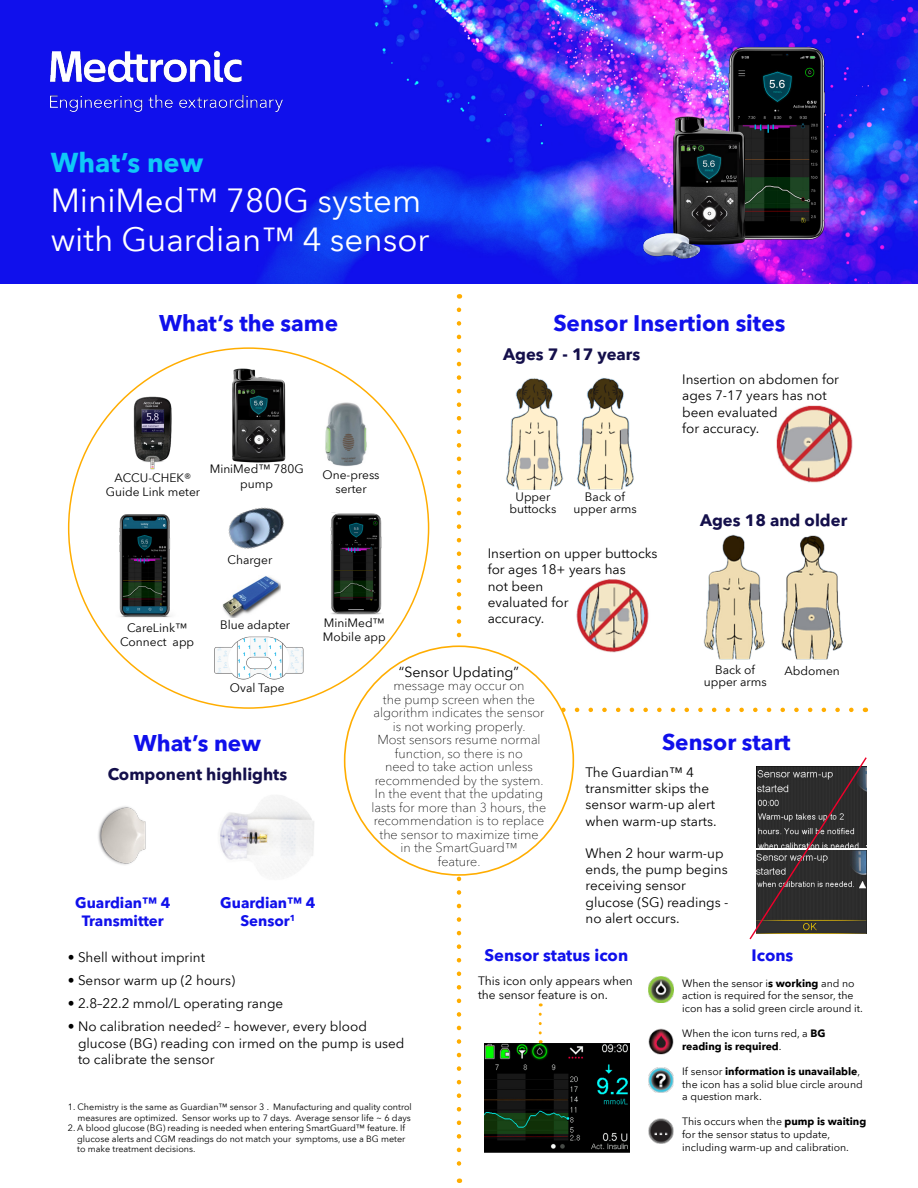
<style>
.page{position:relative;width:918px;height:1188px;background:#fff}
.page>*{position:absolute;margin:0;border:0;box-sizing:border-box;transform-origin:0 0}
.t1{font:33px "Avenir Next World";color:#fff}
.t2{font:700 27px "Avenir Next World";color:#0fc9f7}
.t3{font:700 22.5px "Avenir Next World";color:#1010eb}
.t4{font:700 16.5px "Avenir Next World";color:#140f4b}
.t5{font:700 16.5px "Avenir Next World";color:#1010eb}
.t6{font:700 15px/18px "Avenir Next World";color:#1010eb;text-align:center}
.t7{font:14.25px "Avenir Next World";color:#000}
.t8{font:13.5px/16.2px "Avenir Next World";color:#000}
.t9{font:100 12.75px/13.5px "Avenir Next World";color:#000;text-align:center}
.t10{font:12px/14.4px "Avenir Next World";color:#000;text-align:center}
.t11{font:10.5px/12.6px "Avenir Next World";color:#000}
.t12{font:9px/10.5px "Avenir Next World";color:#000;text-align:right}
.s1{font-weight:700}
</style>
<div class="page">
<img style="left:0;top:0;width:918px;height:283px">
<svg style="left:457px;top:310px;width:4px;height:873px"></svg>
<svg style="left:561px;top:708px;width:290px;height:4px"></svg>
<img style="left:643px;top:44px;width:190px;height:229px">
<img style="left:51px;top:51px;width:231px;height:61px">
<img style="left:98px;top:806px;width:48px;height:59px">
<img style="left:220px;top:797px;width:94px;height:77px">
<img style="left:506px;top:377px;width:128px;height:112px">
<img style="left:776px;top:406px;width:77px;height:77px">
<img style="left:576px;top:580px;width:73px;height:72px">
<div style="left:345px;top:646px;width:228px;height:229px;background:#fff;border-radius:50%"></div>
<img style="left:648px;top:1067px;width:26px;height:26px">
<img style="left:648px;top:1029px;width:26px;height:25px">
<img style="left:648px;top:977px;width:26px;height:25px">
<img style="left:648px;top:1118px;width:26px;height:26px">
<img style="left:330px;top:513px;width:52px;height:102px">
<img style="left:223px;top:576px;width:58px;height:42px">
<img style="left:119px;top:514px;width:52px;height:104px">
<img style="left:118px;top:377px;width:54px;height:93px">
<img style="left:228px;top:507px;width:56px;height:42px">
<img style="left:325px;top:399px;width:52px;height:67px">
<img style="left:214px;top:636px;width:90px;height:44px">
<img style="left:232px;top:368px;width:54px;height:95px">
<img style="left:703px;top:534px;width:140px;height:126px">
<svg style="left:749px;top:757px;width:118px;height:183px;background:#5a5656"></svg>
<img style="left:485px;top:1044px;width:144px;height:108px">
<svg style="left:539px;top:1014px;width:3px;height:29px"></svg>
<p class="t2" style="left:51px;top:147px;width:154px">What’s new</p>
<p class="t1" style="left:51px;top:174px;width:372px">MiniMed™ 780G system</p>
<p class="t1" style="left:51px;top:213px;width:380px">with Guardian™ 4 sensor</p>
<p class="t3" style="left:159px;top:311px;width:181px">What’s the same</p>
<p class="t3" style="left:553px;top:311px;width:234px">Sensor Insertion sites</p>
<p class="t10" style="left:106px;top:471px;width:96px">ACCU-CHEK®<br>Guide Link meter</p>
<p class="t10" style="left:210px;top:462px;width:95px">MiniMed™ 780G pump</p>
<p class="t10" style="left:323px;top:467px;width:59px">One-press serter</p>
<p class="t4" style="left:503px;top:345px;width:139px">Ages 7 - 17 years</p>
<p class="t10" style="left:510px;top:491px;width:48px;line-height:12px">Upper buttocks</p>
<p class="t10" style="left:574px;top:491px;width:65px;line-height:12px">Back of upper arms</p>
<p class="t8" style="left:682px;top:372px;width:158px">Insertion on abdomen for ages 7-17 years has not</p>
<p class="t8" style="left:682px;top:404px;width:97px">been evaluated</p>
<p class="t8" style="left:682px;top:420px;width:79px">for accuracy.</p>
<p class="t4" style="left:700px;top:511px;width:149px">Ages 18 and older</p>
<p class="t8" style="left:488px;top:545px;width:171px">Insertion on upper buttocks for ages 18+ years has<br>not been<br>evaluated for<br>accuracy.</p>
<p class="t7" style="left:399px;top:660px;width:122px">“Sensor Updating”</p>
<p class="t9" style="left:372px;top:679px;width:176px">message may occur on<br>the pump screen when the algorithm indicates the sensor is not working properly.<br>Most sensors resume normal function, so there is no<br>need to take action unless recommended by the system.<br>In the event that the updating lasts for more than 3 hours, the recommendation is to replace the sensor to maximize time<br>in the SmartGuard™<br>feature.</p>
<p class="t10" style="left:227px;top:552px;width:46px">Charger</p>
<p class="t10" style="left:323px;top:616px;width:65px;text-align:left">MiniMed™<br>Mobile app</p>
<p class="t10" style="left:220px;top:617px;width:72px">Blue adapter</p>
<p class="t10" style="left:120px;top:621px;width:76px">CareLink™<br>Connect app</p>
<p class="t10" style="left:715px;top:663px;width:42px">Back of</p>
<p class="t10" style="left:784px;top:664px;width:57px">Abdomen</p>
<p class="t10" style="left:704px;top:675px;width:65px">upper arms</p>
<p class="t10" style="left:230px;top:681px;width:56px">Oval Tape</p>
<p class="t3" style="left:134px;top:730px;width:129px">What’s new</p>
<p class="t3" style="left:662px;top:729px;width:130px">Sensor start</p>
<p class="t4" style="left:108px;top:764px;width:181px">Component highlights</p>
<p class="t8" style="left:586px;top:764px;width:133px">The Guardian™ 4 transmitter skips the sensor warm-up alert when warm-up starts.</p>
<p class="t8" style="left:586px;top:845px;width:144px">When 2 hour warm-up ends, the pump begins receiving sensor glucose (SG) readings - no alert occurs.</p>
<p class="t6" style="left:75px;top:894px;width:97px">Guardian™ 4<br>Transmitter</p>
<p class="t6" style="left:220px;top:894px;width:97px">Guardian™ 4<br>Sensor<sup>1</sup></p>
<p class="t8" style="left:68px;top:950px;width:139px">• Shell without imprint</p>
<p class="t8" style="left:68px;top:973px;width:169px">• Sensor warm up (2 hours)</p>
<p class="t8" style="left:68px;top:996px;width:217px">• 2.8–22.2 mmol/L operating range</p>
<p class="t8" style="left:78px;top:1019px;width:328px;text-indent:-10px">• No calibration needed<sup>2</sup> – however, every blood glucose (BG) reading con irmed on the pump is used to calibrate the sensor</p>
<p class="t12" style="left:68px;top:1102px;width:345px">1. Chemistry is the same as Guardian™ sensor 3 . Manufacturing and quality control measures are optimized. Sensor works up to 7 days. Average sensor life ~ 6 days</p>
<p class="t12" style="left:77px;top:1123px;width:330px;text-align:justify;text-indent:-9px">2. A blood glucose (BG) reading is needed when entering SmartGuard™ feature. If glucose alerts and CGM readings do not match your symptoms, use a BG meter to make treatment decisions.</p>
<p class="t5" style="left:485px;top:946px;width:145px">Sensor status icon</p>
<p class="t10" style="left:478px;top:973px;width:156px;text-align:left">This icon only appears when the sensor feature is on.</p>
<p class="t5" style="left:751px;top:946px;width:43px">Icons</p>
<p class="t11" style="left:682px;top:977px;width:182px">When the sensor i<span class="s1">s working</span> and no action is required for the sensor, the icon has a solid green circle around it.</p>
<p class="t11" style="left:682px;top:1027px;width:145px">When the icon turns red, a <span class="s1">BG reading is required</span>.</p>
<p class="t11" style="left:682px;top:1065px;width:182px">If sensor <span class="s1">information is unavailable</span>, the icon has a solid blue circle around a question mark.</p>
<p class="t11" style="left:682px;top:1116px;width:186px">This occurs when the <span class="s1">pump is waiting </span>for the sensor status to update, including warm-up and calibration.</p>
</div>
